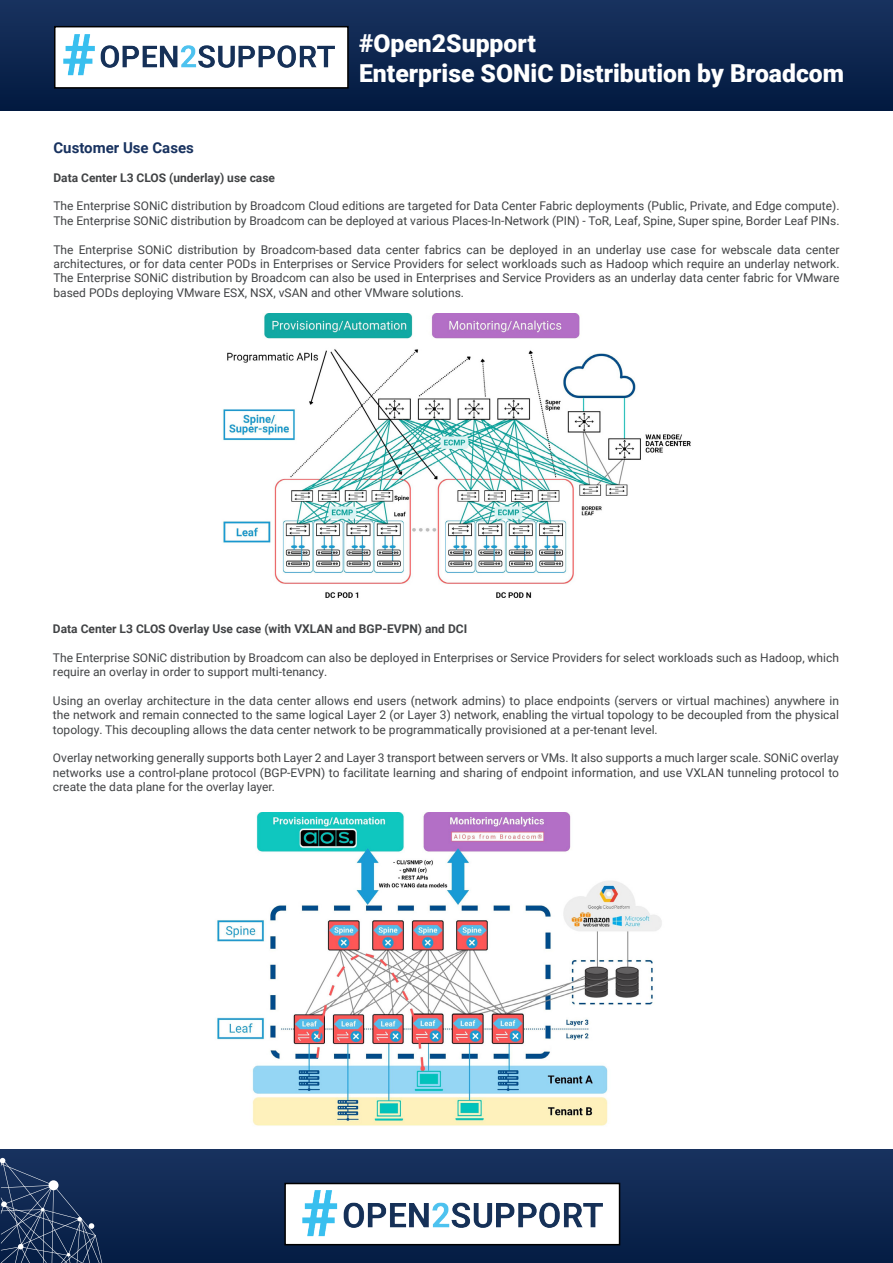
<style>
.page{position:relative;width:893px;height:1263px;background:#fff}
.page>*{position:absolute;margin:0;border:0;box-sizing:border-box;transform-origin:0 0}
.t1{font:900 24.75px/29.7px "Roboto";color:#fff}
.t2{font:700 15px "Roboto";color:#18325f}
.t3{font:12px/14.4px "Roboto";color:#414345;text-align:justify}
.t4{font:700 12px "Roboto";color:#414345}
</style>
<div class="page">
<div style="left:0;top:1149px;width:893px;height:114px;background:linear-gradient(to bottom,#19325f,#051d43)"></div>
<div style="left:285px;top:1183px;width:335px;height:62px;background:#fff"></div>
<div style="left:284px;top:1183px;width:336px;height:62px;border:2px solid #000"></div>
<img style="left:302px;top:1190px;width:300px;height:46px">
<svg style="left:1px;top:1158px;width:101px;height:105px;background:#243b60"></svg>
<div style="left:0;top:0;width:893px;height:111px;background:linear-gradient(to bottom,#19325f,#021a40)"></div>
<div style="left:55px;top:27px;width:293px;height:61px;background:#fff"></div>
<div style="left:54px;top:26px;width:295px;height:63px;border:2px solid #000"></div>
<img style="left:64px;top:34px;width:271px;height:42px">
<img style="left:223px;top:314px;width:468px;height:284px">
<img style="left:217px;top:812px;width:445px;height:314px">
<h1 class="t1" style="left:359px;top:27px;width:487px">#Open2Support<br>Enterprise SONiC Distribution by Broadcom</h1>
<p class="t2" style="left:53px;top:137px;width:142px">Customer Use Cases</p>
<p class="t4" style="left:53px;top:169px;width:223px">Data Center L3 CLOS (underlay) use case</p>
<p class="t3" style="left:53px;top:198px;width:787px">The Enterprise SONiC distribution by Broadcom Cloud editions are targeted for Data Center Fabric deployments (Public, Private, and Edge compute).<br>The Enterprise SONiC distribution by Broadcom can be deployed at various Places-In-Network (PIN) - ToR, Leaf, Spine, Super spine, Border Leaf PINs.</p>
<p class="t3" style="left:53px;top:242px;width:787px">The Enterprise SONiC distribution by Broadcom-based data center fabrics can be deployed in an underlay use case for webscale data center architectures, or for data center PODs in Enterprises or Service Providers for select workloads such as Hadoop which require an underlay network.<br>The Enterprise SONiC distribution by Broadcom can also be used in Enterprises and Service Providers as an underlay data center fabric for VMware based PODs deploying VMware ESX, NSX, vSAN and other VMware solutions.</p>
<p class="t4" style="left:53px;top:620px;width:416px">Data Center L3 CLOS Overlay Use case (with VXLAN and BGP-EVPN) and DCI</p>
<p class="t3" style="left:53px;top:650px;width:787px">The Enterprise SONiC distribution by Broadcom can also be deployed in Enterprises or Service Providers for select workloads such as Hadoop, which require an overlay in order to support multi-tenancy.</p>
<p class="t3" style="left:53px;top:693px;width:787px">Using an overlay architecture in the data center allows end users (network admins) to place endpoints (servers or virtual machines) anywhere in the network and remain connected to the same logical Layer 2 (or Layer 3) network, enabling the virtual topology to be decoupled from the physical topology. This decoupling allows the data center network to be programmatically provisioned at a per-tenant level.</p>
<p class="t3" style="left:53px;top:750px;width:787px">Overlay networking generally supports both Layer 2 and Layer 3 transport between servers or VMs. It also supports a much larger scale. SONiC overlay networks use a control-plane protocol (BGP-EVPN) to facilitate learning and sharing of endpoint information, and use VXLAN tunneling protocol to create the data plane for the overlay layer.</p>
</div>
